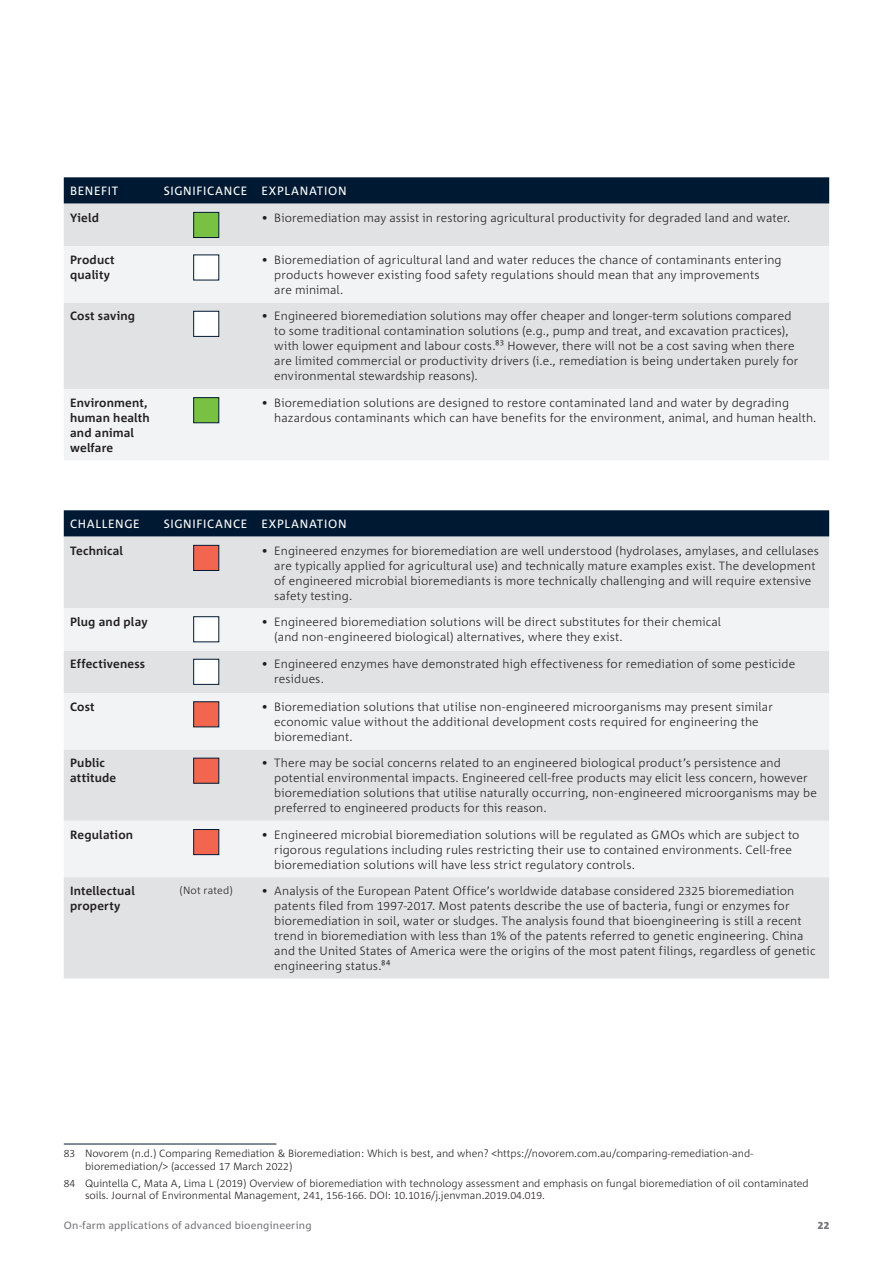
<style>
.page{position:relative;width:893px;height:1263px;background:#fff}
.page>*{position:absolute;margin:0;border:0;box-sizing:border-box;transform-origin:0 0}
.t1{font:300 12px/15px "Corpid C1";letter-spacing:.01em;color:#231f20}
.Table_text_-_light{font:700 12px/15px "Corpid C1";letter-spacing:.015em;color:#231f20}
.Table_header_row_-_L{font:12px "Corpid C1";letter-spacing:.055em;color:#fff}
.Footnote_second{font:300 10.5px/12.6px "Corpid C1";color:#231f20}
.Footnote{font:300 10.5px/12.6px "Corpid C1";color:#231f20}
.t2{font:10.5px "Corpid C1";letter-spacing:.02em;color:#757679}
.Notes{font:300 10.5px "Corpid C1";letter-spacing:.015em;color:#231f20}
.t3{font:800 10.5px "Corpid C1";color:#757679}
</style>
<div class="page">
<svg style="left:64px;top:177px;width:765px;height:27px;background:#071f38"></svg>
<div style="left:64px;top:204px;width:765px;height:42px;background:#e1e2e4"></div>
<svg style="left:64px;top:246px;width:765px;height:214px;fill:#f2f3f4"></svg>
<div style="left:193px;top:212px;width:26px;height:26px;background:#79c142;border:1px solid #001932"></div>
<div style="left:193px;top:255px;width:26px;height:25px;background:#fff"></div>
<div style="left:193px;top:311px;width:26px;height:26px;background:#fff;border:1px solid #001932"></div>
<div style="left:193px;top:397px;width:26px;height:26px;background:#79c142;border:1px solid #001932"></div>
<hr style="left:64px;top:1143px;width:212px;height:1px;background:#001932">
<svg style="left:64px;top:510px;width:765px;height:27px;background:#071f38"></svg>
<div style="left:64px;top:537px;width:765px;height:441px;background:#e1e2e4"></div>
<svg style="left:64px;top:608px;width:765px;height:269px;fill:#f2f3f4"></svg>
<div style="left:193px;top:545px;width:26px;height:26px;background:#f2664f;border:1px solid #001932"></div>
<div style="left:193px;top:616px;width:26px;height:26px;background:#fff;border:1px solid #001932"></div>
<div style="left:193px;top:659px;width:26px;height:25px;background:#fff"></div>
<div style="left:193px;top:701px;width:26px;height:26px;background:#f2664f;border:1px solid #001932"></div>
<div style="left:193px;top:758px;width:26px;height:25px;background:#f2664f"></div>
<div style="left:193px;top:829px;width:26px;height:26px;background:#f2664f;border:1px solid #001932"></div>
<p class="Table_header_row_-_L" style="left:70px;top:183px;width:50px">BENEFIT</p>
<p class="Table_header_row_-_L" style="left:164px;top:183px;width:85px">SIGNIFICANCE</p>
<p class="Table_header_row_-_L" style="left:261px;top:183px;width:87px">EXPLANATION</p>
<p class="Table_text_-_light" style="left:70px;top:209px;width:30px">Yield</p>
<p class="t1" style="left:261px;top:209px;width:530px">• Bioremediation may assist in restoring agricultural productivity for degraded land and water.</p>
<p class="Table_text_-_light" style="left:70px;top:252px;width:46px">Product quality</p>
<p class="t1" style="left:274px;top:252px;width:509px;text-indent:-13px">• Bioremediation of agricultural land and water reduces the chance of contaminants entering products however existing food safety regulations should mean that any improvements<br>are minimal.</p>
<p class="Table_text_-_light" style="left:70px;top:308px;width:66px">Cost saving</p>
<p class="t1" style="left:274px;top:308px;width:526px;text-indent:-13px">• Engineered bioremediation solutions may offer cheaper and longer-term solutions compared to some traditional contamination solutions (e.g., pump and treat, and excavation practices), with lower equipment and labour costs.83 However, there will not be a cost saving when there are limited commercial or productivity drivers (i.e., remediation is being undertaken purely for environmental stewardship reasons).</p>
<p class="Table_text_-_light" style="left:70px;top:395px;width:81px">Environment, human health and animal welfare</p>
<p class="t1" style="left:274px;top:395px;width:544px;text-indent:-13px">• Bioremediation solutions are designed to restore contaminated land and water by degrading hazardous contaminants which can have benefits for the environment, animal, and human health.</p>
<p class="Table_header_row_-_L" style="left:70px;top:516px;width:71px">CHALLENGE</p>
<p class="Table_header_row_-_L" style="left:164px;top:516px;width:85px">SIGNIFICANCE</p>
<p class="Table_header_row_-_L" style="left:261px;top:516px;width:87px">EXPLANATION</p>
<p class="Table_text_-_light" style="left:70px;top:542px;width:54px">Technical</p>
<p class="t1" style="left:274px;top:542px;width:546px;text-indent:-13px">• Engineered enzymes for bioremediation are well understood (hydrolases, amylases, and cellulases are typically applied for agricultural use) and technically mature examples exist. The development of engineered microbial bioremediants is more technically challenging and will require extensive safety testing.</p>
<p class="Table_text_-_light" style="left:70px;top:614px;width:79px">Plug and play</p>
<p class="t1" style="left:274px;top:614px;width:448px;text-indent:-13px">• Engineered bioremediation solutions will be direct substitutes for their chemical (and non-engineered biological) alternatives, where they exist.</p>
<p class="Table_text_-_light" style="left:70px;top:656px;width:76px">Effectiveness</p>
<p class="t1" style="left:274px;top:656px;width:523px;text-indent:-13px">• Engineered enzymes have demonstrated high effectiveness for remediation of some pesticide residues.</p>
<p class="Table_text_-_light" style="left:70px;top:699px;width:26px">Cost</p>
<p class="t1" style="left:274px;top:699px;width:500px;text-indent:-13px">• Bioremediation solutions that utilise non-engineered microorganisms may present similar economic value without the additional development costs required for engineering the bioremediant.</p>
<p class="Table_text_-_light" style="left:70px;top:755px;width:48px">Public attitude</p>
<p class="t1" style="left:274px;top:755px;width:544px;text-indent:-13px">• There may be social concerns related to an engineered biological product’s persistence and potential environmental impacts. Engineered cell-free products may elicit less concern, however bioremediation solutions that utilise naturally occurring, non-engineered microorganisms may be preferred to engineered products for this reason.</p>
<p class="Table_text_-_light" style="left:70px;top:827px;width:64px">Regulation</p>
<p class="t1" style="left:274px;top:827px;width:527px;text-indent:-13px">• Engineered microbial bioremediation solutions will be regulated as GMOs which are subject to rigorous regulations including rules restricting their use to contained environments. Cell-free bioremediation solutions will have less strict regulatory controls.</p>
<p class="Table_text_-_light" style="left:70px;top:883px;width:66px">Intellectual property</p>
<p class="Notes" style="left:180px;top:883px;width:55px">(Not rated)</p>
<p class="t1" style="left:274px;top:883px;width:543px;text-indent:-13px">• Analysis of the European Patent Office’s worldwide database considered 2325 bioremediation patents filed from 1997-2017. Most patents describe the use of bacteria, fungi or enzymes for bioremediation in soil, water or sludges. The analysis found that bioengineering is still a recent trend in bioremediation with less than 1% of the patents referred to genetic engineering. China and the United States of America were the origins of the most patent filings, regardless of genetic engineering status.84</p>
<p class="Footnote" style="left:85px;top:1147px;width:670px;text-indent:-21px">83 Novorem (n.d.) Comparing Remediation &amp; Bioremediation: Which is best, and when? &lt;https://novorem.com.au/comparing-remediation-and&shy;bioremediation/&gt; (accessed 17 March 2022)</p>
<p class="Footnote_second" style="left:85px;top:1176px;width:725px;text-indent:-21px">84 Quintella C, Mata A, Lima L (2019) Overview of bioremediation with technology assessment and emphasis on fungal bioremediation of oil contaminated soils. Journal of Environmental Management, 241, 156-166. DOI: 10.1016/j.jenvman.2019.04.019.</p>
<p class="t2" style="left:64px;top:1218px;width:249px">On-farm applications of advanced bioengineering</p>
<p class="t3" style="left:818px;top:1218px;width:13px">22</p>
</div>
